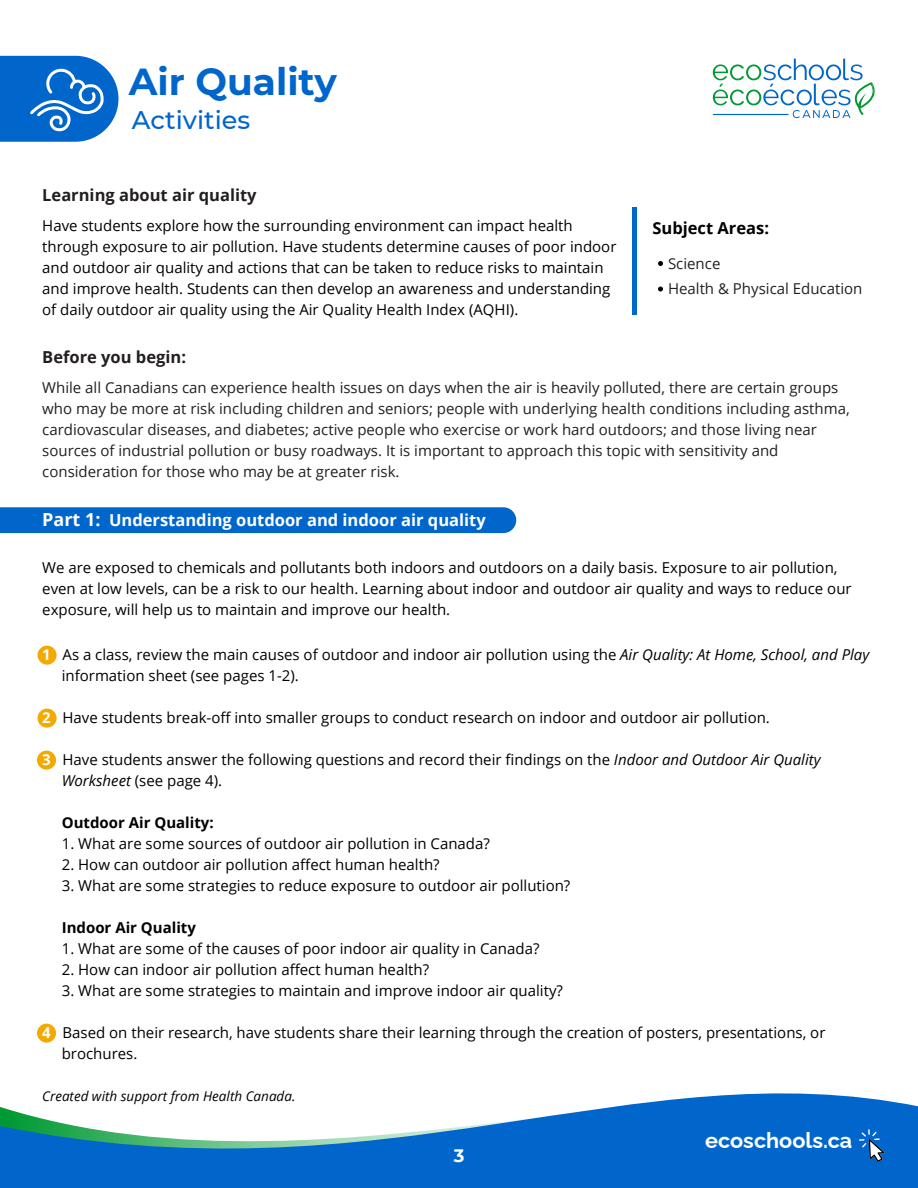
<style>
.page{position:relative;width:918px;height:1188px;background:#fff}
.page>*{position:absolute;margin:0;border:0;box-sizing:border-box;transform-origin:0 0}
.t1{font:700 37.5px "Montserrat";color:#06c}
.t2{font:500 25.5px "Montserrat";color:#06c}
.t3{font:700 21.9px "Raleway";color:#fff}
.t4{font:700 18px "Montserrat";color:#fff}
.t5{font:700 16.5px "Open Sans";color:#fff}
.t6{font:700 16.5px "Open Sans";color:#231f20}
.t7{font:700 16.5px "Open Sans";color:#000}
.t8{font:15px/21px "Open Sans";color:#000}
.t9{font:15px/21px "Open Sans";color:#231f20}
.t10{font:700 15px "Open Sans";color:#000}
.t11{font:italic 13.5px "Open Sans";color:#000}
.s1{font-size:18px}
.s2{font-weight:700;color:#fff}
.s3{font-style:italic}
</style>
<div class="page">
<div style="left:37px;top:1024px;width:19px;height:19px;background:#f2a900;border-radius:50%"></div>
<div style="left:37px;top:751px;width:19px;height:19px;background:#f2a900;border-radius:50%"></div>
<hr style="left:633px;top:208px;width:4px;height:107px;background:#06c">
<svg style="left:658px;top:261px;width:5px;height:5px"></svg>
<svg style="left:658px;top:287px;width:5px;height:5px"></svg>
<div style="left:0;top:507px;width:516px;height:26px;background:#06c"></div>
<div style="left:38px;top:709px;width:19px;height:19px;background:#f2a900;border-radius:50%"></div>
<div style="left:38px;top:646px;width:19px;height:19px;background:#f2a900;border-radius:50%"></div>
<svg style="left:0;top:56px;width:119px;height:86px;background:#2c80d4"></svg>
<svg style="left:713px;top:59px;width:162px;height:59px"></svg>
<hr style="left:713px;top:114px;width:76px;height:1px;background:#06c">
<svg style="left:0;top:1093px;width:918px;height:95px;fill:#06c"></svg>
<svg style="left:859px;top:1129px;width:26px;height:33px"></svg>
<h1 class="t1" style="left:129px;top:55px;width:210px">Air Quality</h1>
<h2 class="t2" style="left:132px;top:102px;width:120px">Activities</h2>
<p class="t6" style="left:42px;top:183px;width:216px">Learning about air quality</p>
<p class="t8" style="left:42px;top:215px;width:576px">Have students explore how the surrounding environment can impact health through exposure to air pollution. Have students determine causes of poor indoor and outdoor air quality and actions that can be taken to reduce risks to maintain and improve health. Students can then develop an awareness and understanding of daily outdoor air quality using the Air Quality Health Index (AQHI).</p>
<p class="t7" style="left:652px;top:216px;width:118px">Subject Areas:</p>
<p class="t9" style="left:668px;top:250px;width:196px;line-height:25.8px">Science<br>Health &amp; Physical Education</p>
<p class="t6" style="left:42px;top:345px;width:145px">Before you begin:</p>
<p class="t9" style="left:42px;top:377px;width:809px">While all Canadians can experience health issues on days when the air is heavily polluted, there are certain groups who may be more at risk including children and seniors; people with underlying health conditions including asthma, cardiovascular diseases, and diabetes; active people who exercise or work hard outdoors; and those living near sources of industrial pollution or busy roadways. It is important to approach this topic with sensitivity and consideration for those who may be at greater risk.</p>
<p class="t5" style="left:42px;top:508px;width:445px"><span class="s1">Part 1:</span> Understanding outdoor and indoor air quality</p>
<p class="t8" style="left:42px;top:557px;width:811px">We are exposed to chemicals and pollutants both indoors and outdoors on a daily basis. Exposure to air pollution, even at low levels, can be a risk to our health. Learning about indoor and outdoor air quality and ways to reduce our exposure, will help us to maintain and improve our health.</p>
<p class="t8" style="left:62px;top:644px;width:809px;text-indent:-20px"><span class="s2">1</span> As a class, review the main causes of outdoor and indoor air pollution using the <span class="s3">Air Quality: At Home, School, and Play </span>information sheet (see pages 1-2).</p>
<p class="t8" style="left:42px;top:707px;width:729px"><span class="s2">2</span> Have students break-off into smaller groups to conduct research on indoor and outdoor air pollution.</p>
<p class="t8" style="left:62px;top:749px;width:760px;text-indent:-20px"><span class="s2">3</span> Have students answer the following questions and record their findings on the <span class="s3">Indoor and Outdoor Air Quality<br>Worksheet</span> (see page 4).</p>
<p class="t10" style="left:62px;top:812px;width:154px">Outdoor Air Quality:</p>
<p class="t8" style="left:62px;top:833px;width:430px">1. What are some sources of outdoor air pollution in Canada?</p>
<p class="t8" style="left:62px;top:854px;width:379px">2. How can outdoor air pollution affect human health?</p>
<p class="t8" style="left:62px;top:875px;width:510px">3. What are some strategies to reduce exposure to outdoor air pollution?</p>
<p class="t10" style="left:62px;top:917px;width:136px">Indoor Air Quality</p>
<p class="t8" style="left:62px;top:938px;width:479px">1. What are some of the causes of poor indoor air quality in Canada?</p>
<p class="t8" style="left:62px;top:959px;width:369px">2. How can indoor air pollution affect human health?</p>
<p class="t8" style="left:62px;top:980px;width:503px">3. What are some strategies to maintain and improve indoor air quality?</p>
<p class="t8" style="left:62px;top:1022px;width:765px;text-indent:-20px"><span class="s2">4</span> Based on their research, have students share their learning through the creation of posters, presentations, or brochures.</p>
<p class="t11" style="left:42px;top:1087px;width:255px">Created with support from Health Canada.</p>
<p class="t4" style="left:454px;top:1142px;width:12px">3</p>
<h3 class="t3" style="left:705px;top:1123px;width:149px">ecoschools.ca</h3>
</div>
